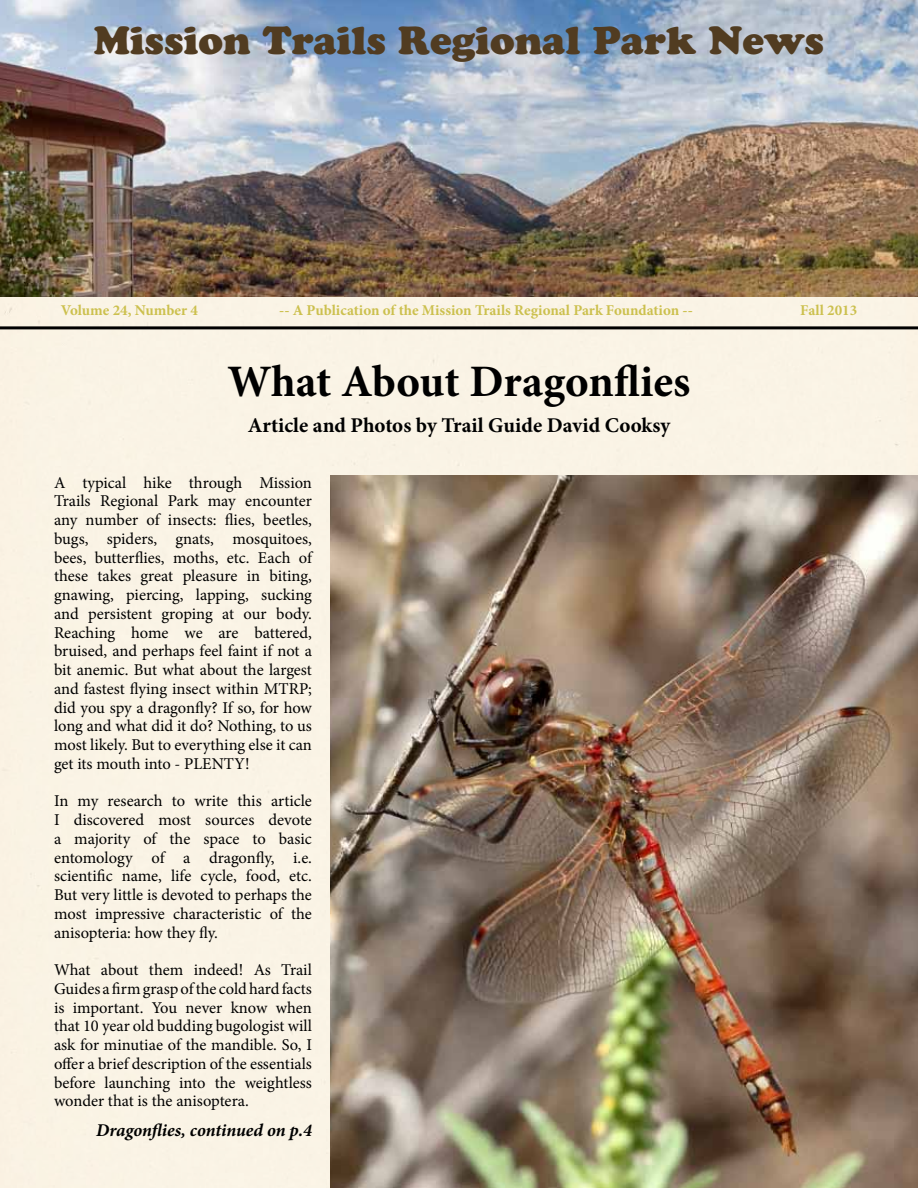
<style>
.page{position:relative;width:918px;height:1188px;background:#fff}
.page>*{position:absolute;margin:0;border:0;box-sizing:border-box;transform-origin:0 0}
.t1{font:700 45px "Minion Pro";color:#000}
.t2{font:900 39px "Cooper";color:#513c21}
.t3{font:700 21px "Minion Pro";color:#000}
.t4{font:italic 700 18px "Minion Pro";letter-spacing:-.005em;color:#000}
.t5{font:16.5px/18.8px "Minion Pro";letter-spacing:-.005em;color:#000;text-align:justify}
.t6{font:700 15px "Minion Pro";color:#ccc04e}
</style>
<div class="page">
<div style="left:0;top:297px;width:918px;height:891px;background:#faf3e5"></div>
<hr style="left:0;top:326px;width:918px;height:3px;background:#000">
<img style="left:0;top:0;width:918px;height:297px">
<img style="left:330px;top:476px;width:588px;height:712px">
<h2 class="t2" style="left:94px;top:16px;width:732px">Mission Trails Regional Park News</h2>
<p class="t6" style="left:61px;top:300px;width:139px">Volume 24, Number 4</p>
<p class="t6" style="left:279px;top:300px;width:415px">-- A Publication of the Mission Trails Regional Park Foundation --</p>
<p class="t6" style="left:800px;top:300px;width:58px">Fall 2013</p>
<h1 class="t1" style="left:227px;top:350px;width:465px">What About Dragonflies</h1>
<p class="t3" style="left:248px;top:411px;width:424px">Article and Photos by Trail Guide David Cooksy</p>
<p class="t5" style="left:54px;top:473px;width:260px">A typical hike through Mission Trails Regional Park may encounter any number of insects: flies, beetles, bugs, spiders, gnats, mosquitoes, bees, butterflies, moths, etc. Each of these takes great pleasure in biting, gnawing, piercing, lapping, sucking and persistent groping at our body.<br>Reaching home we are battered, bruised, and perhaps feel faint if not a bit anemic. But what about the largest and fastest flying insect within MTRP; did you spy a dragonfly? If so, for how long and what did it do? Nothing, to us most likely. But to everything else it can get its mouth into - PLENTY!</p>
<p class="t5" style="left:54px;top:792px;width:260px">In my research to write this article I discovered most sources devote a majority of the space to basic entomology of a dragonfly, i.e. scientific name, life cycle, food, etc.<br>But very little is devoted to perhaps the most impressive characteristic of the anisopteria: how they fly.</p>
<p class="t5" style="left:54px;top:960px;width:260px">What about them indeed! As Trail Guides a firm grasp of the cold hard facts is important. You never know when that 10 year old budding bugologist will ask for minutiae of the mandible. So, I offer a brief description of the essentials before launching into the weightless wonder that is the anisoptera.</p>
<p class="t4" style="left:96px;top:1118px;width:217px">Dragonflies, continued on p.4</p>
</div>
